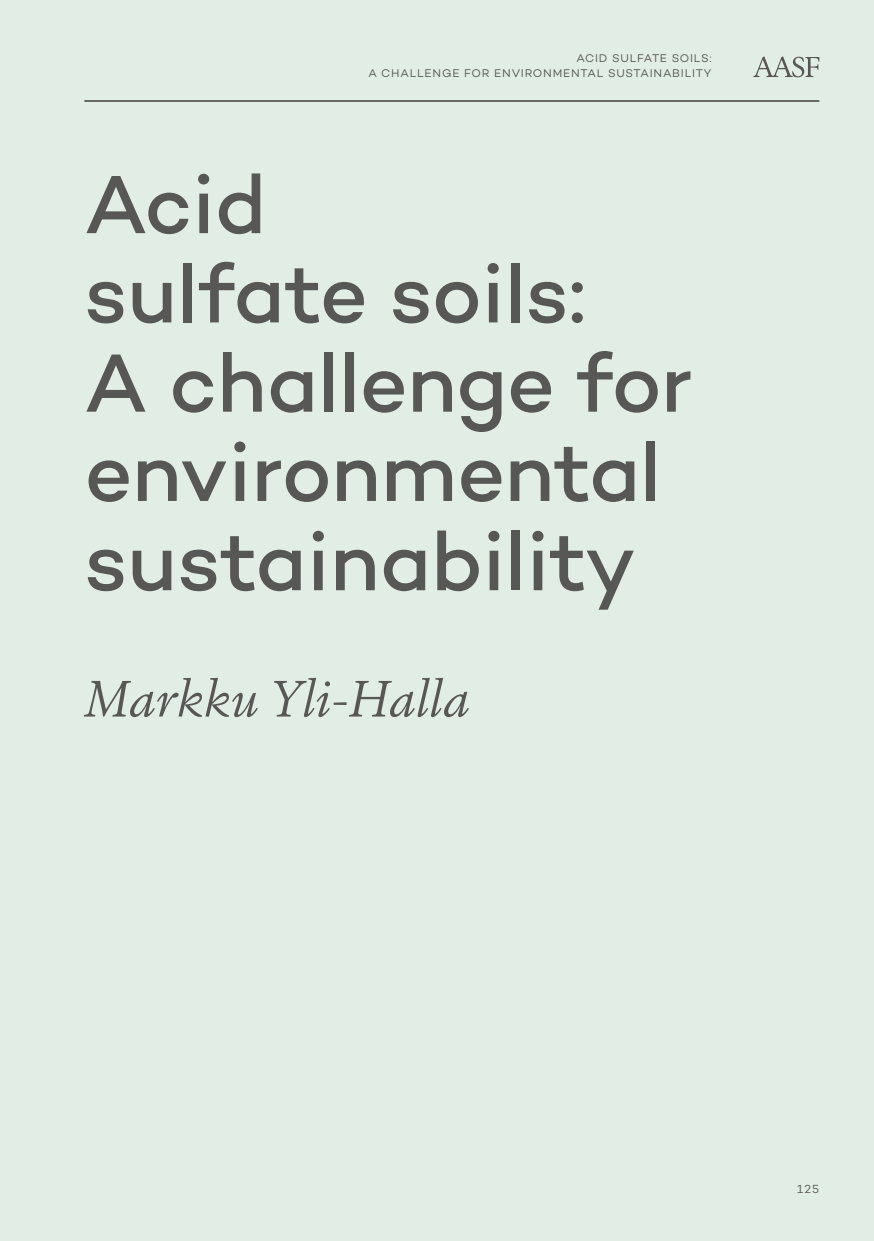
<style>
.page{position:relative;width:874px;height:1241px;background:#fff}
.page>*{position:absolute;margin:0;border:0;box-sizing:border-box;transform-origin:0 0}
.t1{font:500 84px/89.2px "Campton";letter-spacing:-.005em;color:#575756}
.t2{font:italic 52.5px "Chassi S";color:#575756}
.t3{font:11.9px "Campton";color:#575756}
.t4{font:11.38px/15.8px "Campton";letter-spacing:.07em;color:#575756;text-align:right}
</style>
<div class="page">
<div style="left:0;top:0;width:873px;height:1240px;background:#e2ede5"></div>
<hr style="left:84px;top:100px;width:735px;height:2px;background:#575756">
<svg style="left:753px;top:56px;width:66px;height:21px"></svg>
<p class="t4" style="left:368px;top:50px;width:344px">ACID SULFATE SOILS:<br>A CHALLENGE FOR ENVIRONMENTAL SUSTAINABILITY</p>
<p class="t1" style="left:84px;top:158px;width:609px">Acid<br>sulfate soils:<br>A challenge for environmental sustainability</p>
<p class="t2" style="left:84px;top:667px;width:387px">Markku Yli-Halla</p>
<p class="t3" style="left:796px;top:1181px;width:23px">125</p>
</div>
